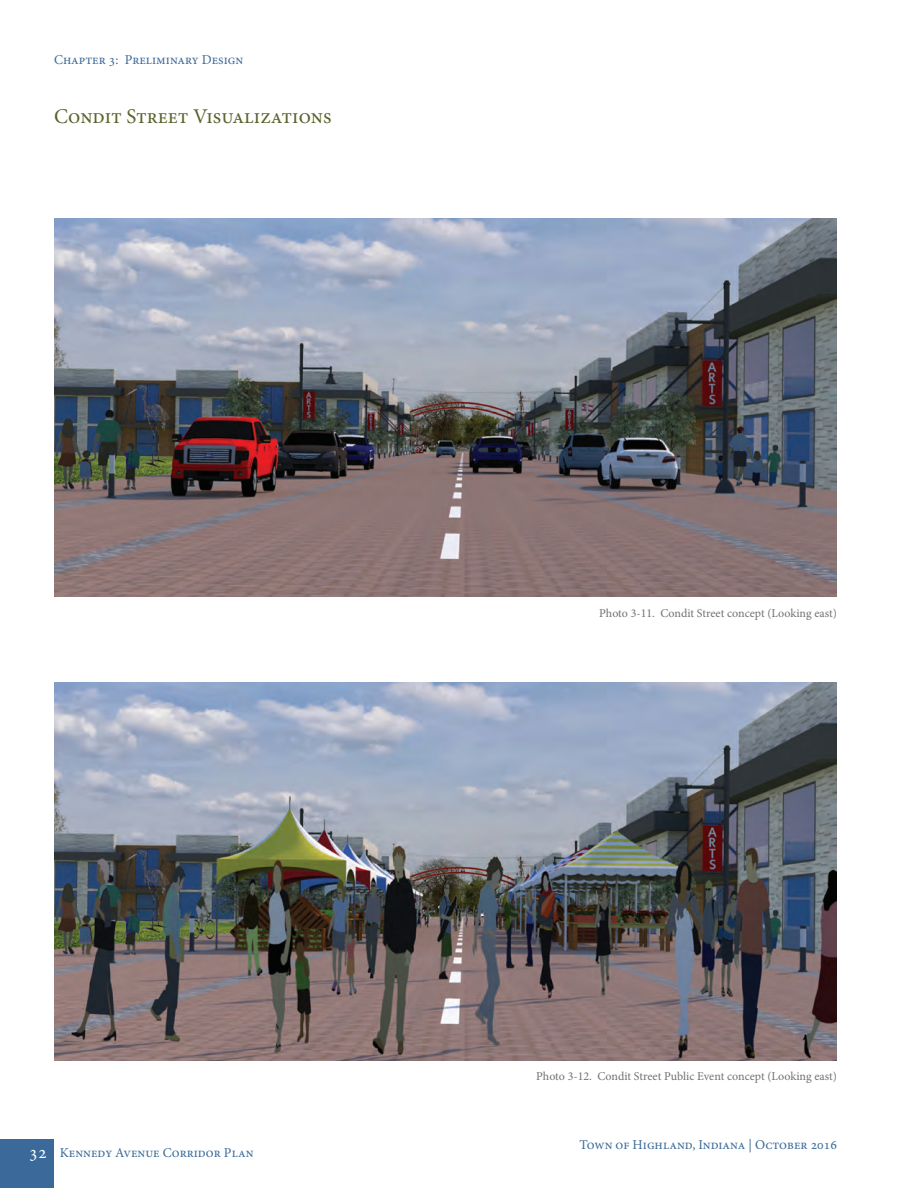
<style>
.page{position:relative;width:918px;height:1188px;background:#fff}
.page>*{position:absolute;margin:0;border:0;box-sizing:border-box;transform-origin:0 0}
.t1{font:21px "Minion Pro";color:#59642b}
.t2{font:18px "Minion Pro";color:#fff}
.t3{font:13.5px "Minion Pro";color:#3b6999}
.t4{font:12px "Minion Pro";color:#717074}
</style>
<div class="page">
<img style="left:54px;top:683px;width:783px;height:378px">
<img style="left:54px;top:218px;width:783px;height:378px">
<div style="left:0;top:1139px;width:54px;height:49px;background:#3b6999"></div>
<p class="t3" style="left:54px;top:50px;width:191px">Chapter 3: Preliminary Design</p>
<h1 class="t1" style="left:54px;top:102px;width:279px">Condit Street Visualizations</h1>
<p class="t4" style="left:599px;top:605px;width:239px">Photo 3-11. Condit Street concept (Looking east)</p>
<p class="t4" style="left:536px;top:1068px;width:302px">Photo 3-12. Condit Street Public Event concept (Looking east)</p>
<h2 class="t2" style="left:29px;top:1140px;width:19px">32</h2>
<p class="t3" style="left:60px;top:1143px;width:195px">Kennedy Avenue Corridor Plan</p>
<p class="t3" style="left:580px;top:1136px;width:259px">Town of Highland, Indiana | October 2016</p>
</div>
